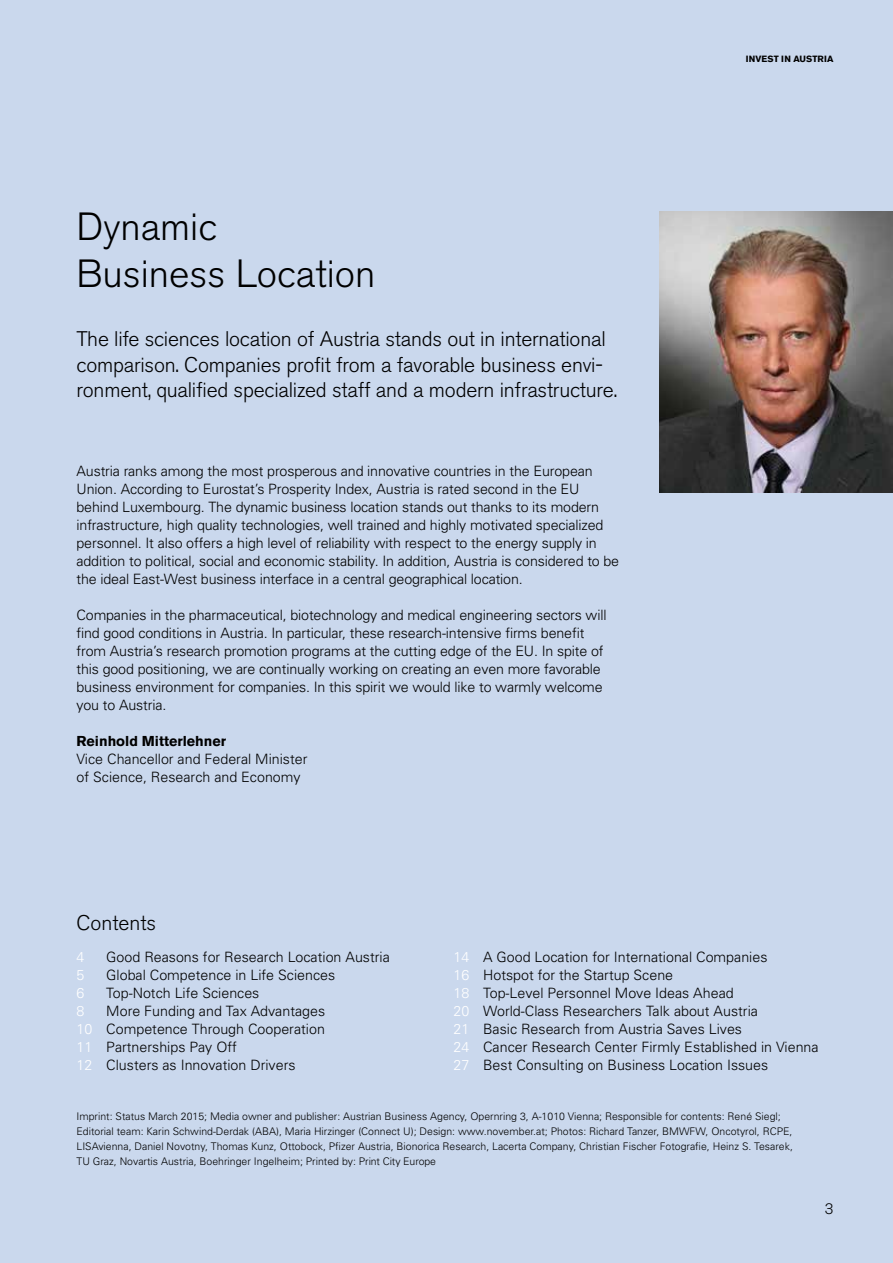
<style>
.page{position:relative;width:893px;height:1263px;background:#cad8ed}
.page>*{position:absolute;margin:0;border:0;box-sizing:border-box;transform-origin:0 0}
.t1{font:300 39px/46.8px "Akzidenz Grotesk BE";color:#000}
.t2{font:300 21px/25.5px "Akzidenz Grotesk BE";letter-spacing:-.01em;color:#000}
.t3{font:300 15px "Akzidenz Grotesk BE";color:#000}
.t4{font:300 14.25px/18px "Univers";letter-spacing:-.01em;color:#000}
.t5{font:300 14.25px/18px "Univers";color:#fff}
.t6{font:700 14.25px "Akzidenz Grotesk BE";color:#000}
.t7{font:300 10.5px/15px "Univers";color:#000}
.t8{font:700 9px "Akzidenz Grotesk BE";color:#000}
</style>
<div class="page">
<img style="left:659px;top:211px;width:234px;height:281px">
<h1 class="t1" style="left:77px;top:204px;width:301px">Dynamic<br>Business Location</h1>
<h2 class="t2" style="left:77px;top:327px;width:542px">The life sciences location of Austria stands out in international comparison. Companies profit from a favorable business envi&shy;ronment, qualified specialized staff and a modern infrastructure.</h2>
<p class="t4" style="left:77px;top:461px;width:544px">Austria ranks among the most prosperous and innovative countries in the European Union. According to Eurostat’s Prosperity Index, Austria is rated second in the EU behind Luxembourg. The dynamic business location stands out thanks to its modern infrastructure, high quality technologies, well trained and highly motivated specialized personnel. It also offers a high level of reliability with respect to the energy supply in addition to political, social and economic stability. In addition, Austria is considered to be the ideal East-West business interface in a central geographical location.</p>
<p class="t4" style="left:77px;top:605px;width:531px">Companies in the pharmaceutical, biotechnology and medical engineering sectors will find good conditions in Austria. In particular, these research-intensive firms benefit from Austria’s research promotion programs at the cutting edge of the EU. In spite of this good positioning, we are continually working on creating an even more favorable business environment for companies. In this spirit we would like to warmly welcome you to Austria.</p>
<p class="t6" style="left:77px;top:732px;width:151px">Reinhold Mitterlehner</p>
<p class="t4" style="left:77px;top:749px;width:232px">Vice Chancellor and Federal Minister of Science, Research and Economy</p>
<h2 class="t2" style="left:77px;top:910px;width:81px">Contents</h2>
<p class="t8" style="left:746px;top:53px;width:89px">INVEST IN AUSTRIA</p>
<p class="t4" style="left:106px;top:947px;width:285px">Good Reasons for Research Location Austria<br>Global Competence in Life Sciences<br>Top-Notch Life Sciences<br>More Funding and Tax Advantages<br>Competence Through Cooperation<br>Partnerships Pay Off<br>Clusters as Innovation Drivers</p>
<p class="t4" style="left:483px;top:947px;width:337px">A Good Location for International Companies Hotspot for the Startup Scene<br>Top-Level Personnel Move Ideas Ahead<br>World-Class Researchers Talk about Austria<br>Basic Research from Austria Saves Lives<br>Cancer Research Center Firmly Established in Vienna Best Consulting on Business Location Issues</p>
<p class="t5" style="left:77px;top:947px;width:17px">4<br>5<br>6<br>8<br>10<br>11<br>12</p>
<p class="t5" style="left:454px;top:947px;width:17px;text-align:justify">14<br>16<br>18<br>20<br>21<br>24<br>27</p>
<p class="t7" style="left:77px;top:1109px;width:718px">Imprint: Status March 2015; Media owner and publisher: Austrian Business Agency, Opernring 3, A-1010 Vienna; Responsible for contents: René Siegl; Editorial team: Karin Schwind-Derdak (ABA), Maria Hirzinger (Connect U); Design: www.november.at; Photos: Richard Tanzer, BMWFW, Oncotyrol, RCPE, LISAvienna, Daniel Novotny, Thomas Kunz, Ottobock, Pfizer Austria, Bionorica Research, Lacerta Company, Christian Fischer Fotografie, Heinz S. Tesarek, TU Graz, Novartis Austria, Boehringer Ingelheim; Printed by: Print City Europe</p>
<p class="t3" style="left:825px;top:1200px;width:10px">3</p>
</div>
